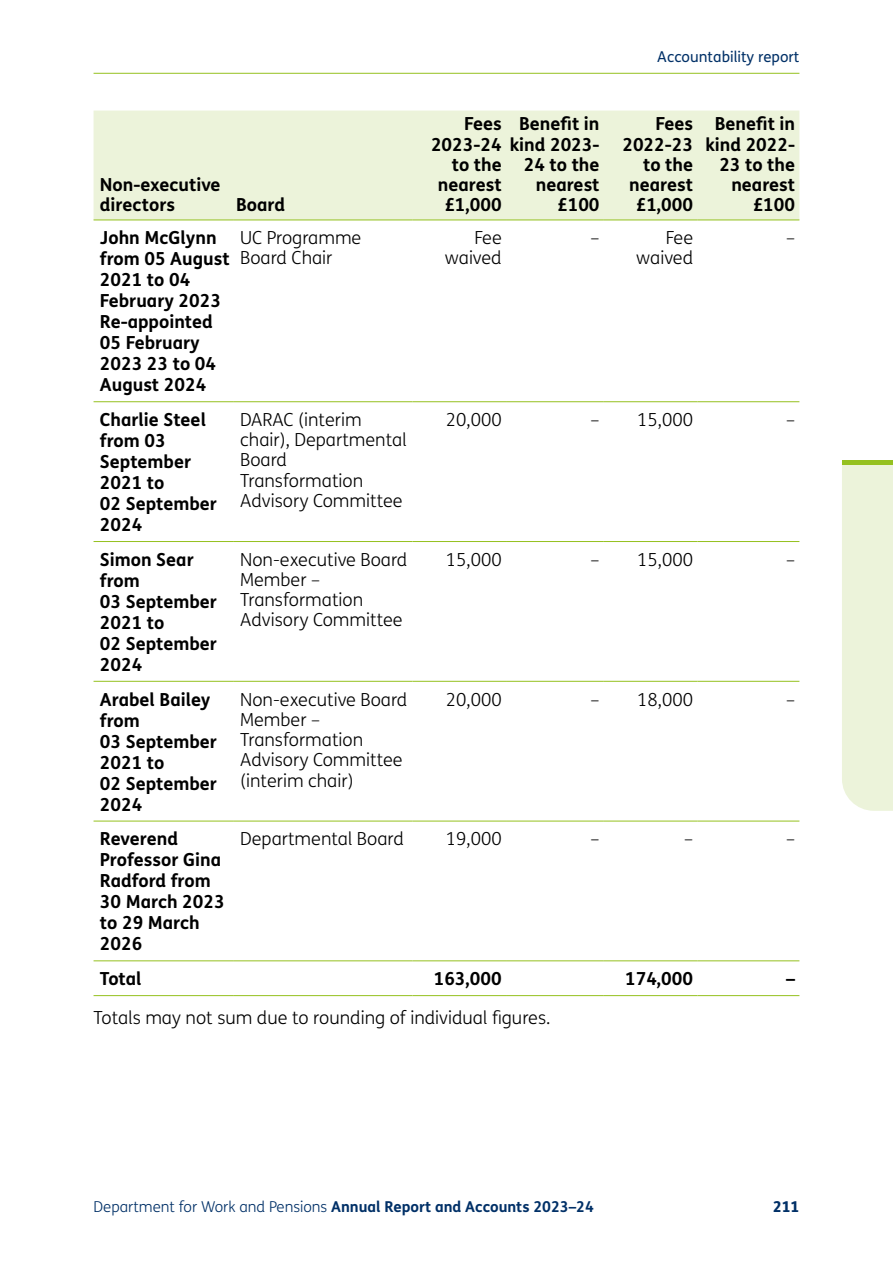
<style>
.page{position:relative;width:893px;height:1263px;background:#fff}
.page>*{position:absolute;margin:0;border:0;box-sizing:border-box;transform-origin:0 0}
._07_-_RL_Table_text{font:700 18px/21px "FS Me";color:#000}
._07_-_RL_Table_text_12pt{font:300 18px/20.2px "FS Me";color:#000}
._07_-_Table_Col_Heads_RR{font:700 18px/20.2px "FS Me";color:#000;text-align:right}
._07_-_RR_Figures_in_tables{font:300 18px/20.2px "FS Me";color:#000;text-align:right}
._02_-_Text{font:300 18px "FS Me";color:#000}
._07_-_Table_Col_Heads_RL{font:700 18px/20.2px "FS Me";color:#000}
._07_-_RR_Figures_in_tables-2{font:700 18px "FS Me";color:#000}
.t1{font:700 15px "FS Me";color:#013067}
.t2{font:15px "FS Me";color:#013067}
.t3{font:800 15px "FS Me";color:#013067}
.s1{font-weight:300}
</style>
<div class="page">
<hr style="left:94px;top:73px;width:705px;height:1px;background:#95c11f">
<div style="left:842px;top:465px;width:51px;height:346px;background:#ecf3da"></div>
<hr style="left:842px;top:461px;width:51px;height:4px;background:#95c11f">
<div style="left:94px;top:111px;width:705px;height:109px;background:#ecf3da"></div>
<hr style="left:94px;top:220px;width:140px;height:1px;background:#95c11f">
<hr style="left:234px;top:220px;width:178px;height:1px;background:#95c11f">
<hr style="left:412px;top:220px;width:94px;height:1px;background:#95c11f">
<hr style="left:506px;top:220px;width:98px;height:1px;background:#95c11f">
<hr style="left:604px;top:220px;width:93px;height:1px;background:#95c11f">
<hr style="left:697px;top:220px;width:102px;height:1px;background:#95c11f">
<hr style="left:94px;top:401px;width:140px;height:1px;background:#95c11f">
<hr style="left:234px;top:401px;width:178px;height:1px;background:#95c11f">
<hr style="left:412px;top:401px;width:94px;height:1px;background:#95c11f">
<hr style="left:506px;top:401px;width:98px;height:1px;background:#95c11f">
<hr style="left:604px;top:401px;width:93px;height:1px;background:#95c11f">
<hr style="left:697px;top:401px;width:102px;height:1px;background:#95c11f">
<hr style="left:94px;top:541px;width:140px;height:1px;background:#95c11f">
<hr style="left:234px;top:541px;width:178px;height:1px;background:#95c11f">
<hr style="left:412px;top:541px;width:94px;height:1px;background:#95c11f">
<hr style="left:506px;top:541px;width:98px;height:1px;background:#95c11f">
<hr style="left:604px;top:541px;width:93px;height:1px;background:#95c11f">
<hr style="left:697px;top:541px;width:102px;height:1px;background:#95c11f">
<hr style="left:94px;top:681px;width:140px;height:1px;background:#95c11f">
<hr style="left:234px;top:681px;width:178px;height:1px;background:#95c11f">
<hr style="left:412px;top:681px;width:94px;height:1px;background:#95c11f">
<hr style="left:506px;top:681px;width:98px;height:1px;background:#95c11f">
<hr style="left:604px;top:681px;width:93px;height:1px;background:#95c11f">
<hr style="left:697px;top:681px;width:102px;height:1px;background:#95c11f">
<hr style="left:94px;top:821px;width:140px;height:1px;background:#95c11f">
<hr style="left:234px;top:821px;width:178px;height:1px;background:#95c11f">
<hr style="left:412px;top:821px;width:94px;height:1px;background:#95c11f">
<hr style="left:506px;top:821px;width:98px;height:1px;background:#95c11f">
<hr style="left:604px;top:821px;width:93px;height:1px;background:#95c11f">
<hr style="left:697px;top:821px;width:102px;height:1px;background:#95c11f">
<hr style="left:94px;top:960px;width:140px;height:1px;background:#95c11f">
<hr style="left:234px;top:960px;width:178px;height:1px;background:#95c11f">
<hr style="left:412px;top:960px;width:94px;height:1px;background:#95c11f">
<hr style="left:506px;top:960px;width:98px;height:1px;background:#95c11f">
<hr style="left:604px;top:960px;width:93px;height:1px;background:#95c11f">
<hr style="left:697px;top:960px;width:102px;height:1px;background:#95c11f">
<hr style="left:94px;top:995px;width:140px;height:1px;background:#95c11f">
<hr style="left:234px;top:995px;width:178px;height:1px;background:#95c11f">
<hr style="left:412px;top:995px;width:94px;height:1px;background:#95c11f">
<hr style="left:506px;top:995px;width:98px;height:1px;background:#95c11f">
<hr style="left:604px;top:995px;width:93px;height:1px;background:#95c11f">
<hr style="left:697px;top:995px;width:102px;height:1px;background:#95c11f">
<h5 class="_07_-_Table_Col_Heads_RL" style="left:100px;top:174px;width:122px">Non-executive directors</h5>
<p class="_07_-_Table_Col_Heads_RR" style="left:236px;top:194px;width:51px">Board</p>
<p class="_07_-_Table_Col_Heads_RR" style="left:519px;top:113px;width:82px">Benefit in</p>
<p class="_07_-_Table_Col_Heads_RR" style="left:524px;top:153px;width:77px">24 to the nearest £100</p>
<p class="_07_-_Table_Col_Heads_RR" style="left:464px;top:113px;width:39px">Fees</p>
<p class="_07_-_Table_Col_Heads_RR" style="left:431px;top:133px;width:170px">2023-24 kind 2023-</p>
<p class="_07_-_Table_Col_Heads_RR" style="left:452px;top:153px;width:52px">to the</p>
<p class="_07_-_Table_Col_Heads_RR" style="left:438px;top:174px;width:65px">nearest</p>
<p class="_07_-_Table_Col_Heads_RR" style="left:444px;top:194px;width:59px">£1,000</p>
<p class="t2" style="left:657px;top:46px;width:144px">Accountability report</p>
<p class="_07_-_Table_Col_Heads_RR" style="left:622px;top:113px;width:72px">Fees<br>2022-23 to the nearest £1,000</p>
<p class="_07_-_Table_Col_Heads_RR" style="left:705px;top:113px;width:91px">Benefit in kind 2022-<br>23 to the nearest £100</p>
<p class="_07_-_RL_Table_text" style="left:100px;top:226px;width:131px">John McGlynn from 05 August<br>2021 to 04<br>February 2023<br>Re‑appointed<br>05 February<br>2023 23 to 04<br>August 2024</p>
<p class="_07_-_RL_Table_text_12pt" style="left:240px;top:227px;width:123px">UC Programme<br>Board Chair</p>
<p class="_07_-_RR_Figures_in_tables" style="left:445px;top:227px;width:58px">Fee waived</p>
<p class="_07_-_RR_Figures_in_tables" style="left:591px;top:227px;width:10px">–</p>
<p class="_07_-_RR_Figures_in_tables" style="left:636px;top:227px;width:58px">Fee waived</p>
<p class="_07_-_RR_Figures_in_tables" style="left:786px;top:227px;width:10px">–</p>
<p class="_07_-_RL_Table_text" style="left:100px;top:408px;width:119px">Charlie Steel from 03<br>September<br>2021 to<br>02 September<br>2024</p>
<p class="_07_-_RL_Table_text_12pt" style="left:240px;top:409px;width:168px">DARAC (interim chair), Departmental<br>Board<br>Transformation<br>Advisory Committee</p>
<p class="_07_-_RR_Figures_in_tables" style="left:446px;top:409px;width:57px">20,000</p>
<p class="_07_-_RR_Figures_in_tables" style="left:591px;top:409px;width:10px">–</p>
<p class="_07_-_RR_Figures_in_tables" style="left:637px;top:409px;width:57px">15,000</p>
<p class="_07_-_RR_Figures_in_tables" style="left:786px;top:409px;width:10px">–</p>
<p class="_07_-_RL_Table_text" style="left:100px;top:548px;width:119px">Simon Sear from<br>03 September<br>2021 to<br>02 September<br>2024</p>
<p class="_07_-_RL_Table_text_12pt" style="left:240px;top:549px;width:169px">Non-executive Board<br>Member –<br>Transformation<br>Advisory Committee</p>
<p class="_07_-_RR_Figures_in_tables" style="left:446px;top:549px;width:57px">15,000</p>
<p class="_07_-_RR_Figures_in_tables" style="left:591px;top:549px;width:10px">–</p>
<p class="_07_-_RR_Figures_in_tables" style="left:637px;top:549px;width:57px">15,000</p>
<p class="_07_-_RR_Figures_in_tables" style="left:786px;top:549px;width:10px">–</p>
<p class="_07_-_RL_Table_text" style="left:100px;top:688px;width:119px">Arabel Bailey from<br>03 September<br>2021 to<br>02 September<br>2024</p>
<p class="_07_-_RL_Table_text_12pt" style="left:240px;top:688px;width:169px">Non-executive Board<br>Member –<br>Transformation<br>Advisory Committee (interim chair)</p>
<p class="_07_-_RR_Figures_in_tables" style="left:446px;top:688px;width:57px">20,000</p>
<p class="_07_-_RR_Figures_in_tables" style="left:591px;top:688px;width:10px">–</p>
<p class="_07_-_RR_Figures_in_tables" style="left:637px;top:688px;width:57px">18,000</p>
<p class="_07_-_RR_Figures_in_tables" style="left:786px;top:688px;width:10px">–</p>
<p class="_07_-_RL_Table_text" style="left:100px;top:827px;width:126px">Reverend<br>Professor Gina<br>Radford from<br>30 March 2023 to 29 March<br>2026</p>
<p class="_07_-_RL_Table_text_12pt" style="left:240px;top:828px;width:165px">Departmental Board</p>
<p class="_07_-_RR_Figures_in_tables" style="left:446px;top:828px;width:57px">19,000</p>
<p class="_07_-_RR_Figures_in_tables" style="left:591px;top:828px;width:10px">–</p>
<p class="_07_-_RR_Figures_in_tables" style="left:684px;top:828px;width:10px">–</p>
<p class="_07_-_RR_Figures_in_tables" style="left:786px;top:828px;width:10px">–</p>
<p class="_07_-_RL_Table_text" style="left:100px;top:967px;width:43px">Total</p>
<p class="_07_-_RR_Figures_in_tables-2" style="left:434px;top:965px;width:70px">163,000</p>
<p class="_07_-_RR_Figures_in_tables-2" style="left:625px;top:965px;width:70px">174,000</p>
<p class="_07_-_RR_Figures_in_tables-2" style="left:786px;top:965px;width:10px">–</p>
<p class="_02_-_Text" style="left:94px;top:1005px;width:458px">Totals may not sum due to rounding of individual figures.</p>
<p class="t1" style="left:94px;top:1195px;width:502px"><span class="s1">Department for Work and Pensions</span> Annual Report and Accounts 2023–24</p>
<p class="t3" style="left:773px;top:1195px;width:28px">211</p>
</div>
